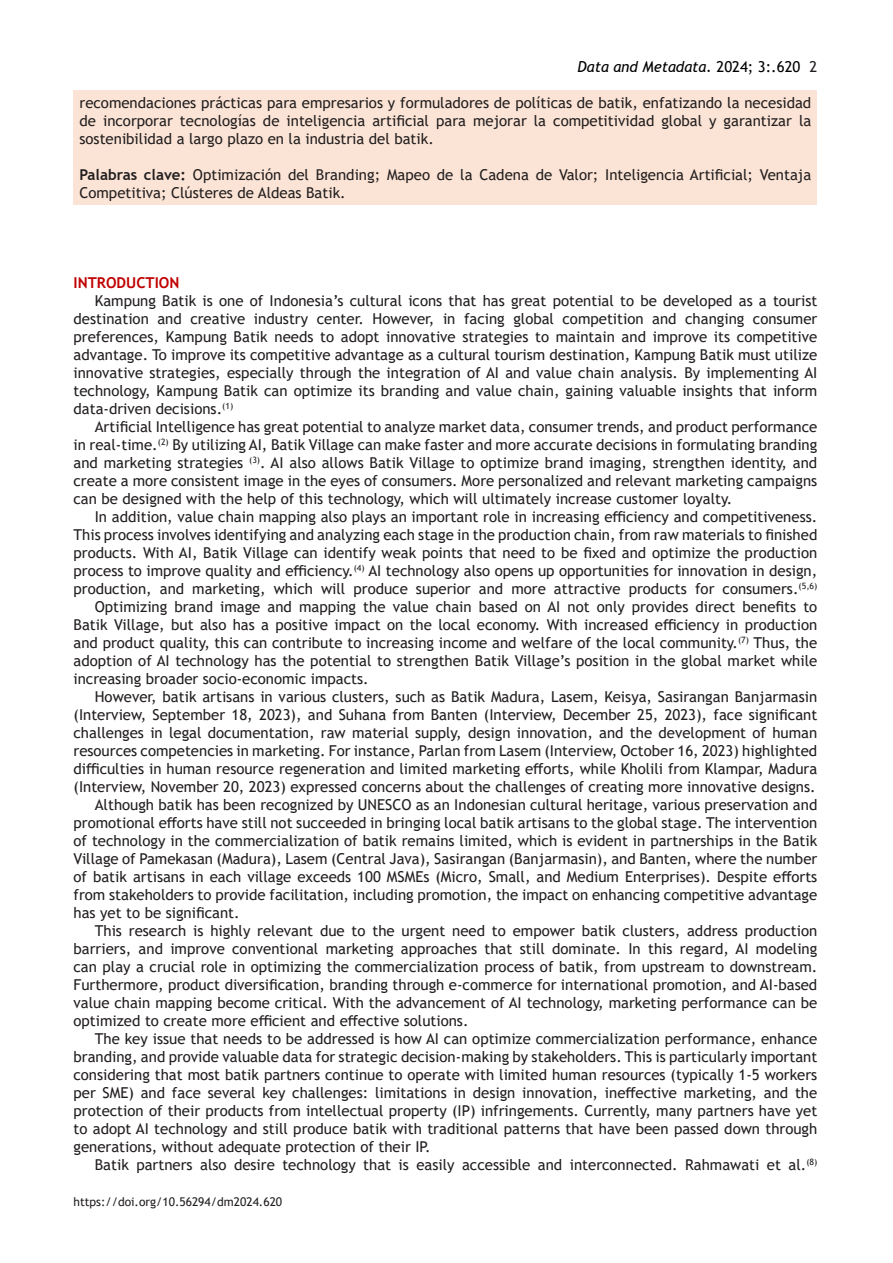
<style>
.page{position:relative;width:893px;height:1263px;background:#fff}
.page>*{position:absolute;margin:0;border:0;box-sizing:border-box;transform-origin:0 0}
.t1{font:15px/18px "Trebuchet MS";color:#231f20;text-align:justify}
.t2{font:italic 15px "Trebuchet MS";color:#000}
.t3{font:700 15px "Trebuchet MS";color:#c00000}
.t4{font:12px "Trebuchet MS";color:#231f20}
.s1{font-style:normal}
.s2{font-style:normal;color:#231f20}
.s3{font-weight:700}
</style>
<div class="page">
<div style="left:74px;top:90px;width:743px;height:114px;background:#fbe4d5"></div>
<p class="t2" style="left:578px;top:58px;width:241px">Data and Metadata. <span class="s1">2024; 3:.620</span> <span class="s2">2</span></p>
<p class="t1" style="left:80px;top:94px;width:733px">recomendaciones prácticas para empresarios y formuladores de políticas de batik, enfatizando la necesidad de incorporar tecnologías de inteligencia artificial para mejorar la competitividad global y garantizar la sostenibilidad a largo plazo en la industria del batik.</p>
<p class="t1" style="left:80px;top:166px;width:733px"><span class="s3">Palabras clave:</span> Optimización del Branding; Mapeo de la Cadena de Valor; Inteligencia Artificial; Ventaja<br>Competitiva; Clústeres de Aldeas Batik.</p>
<p class="t3" style="left:74px;top:273px;width:107px">INTRODUCTION</p>
<p class="t1" style="left:74px;top:292px;width:745px;text-indent:21px">Kampung Batik is one of Indonesia’s cultural icons that has great potential to be developed as a tourist destination and creative industry center. However, in facing global competition and changing consumer preferences, Kampung Batik needs to adopt innovative strategies to maintain and improve its competitive advantage. To improve its competitive advantage as a cultural tourism destination, Kampung Batik must utilize innovative strategies, especially through the integration of AI and value chain analysis. By implementing AI technology, Kampung Batik can optimize its branding and value chain, gaining valuable insights that inform data-driven decisions.<sup>(1)</sup></p>
<p class="t1" style="left:74px;top:418px;width:745px;text-indent:21px">Artificial Intelligence has great potential to analyze market data, consumer trends, and product performance in real-time.<sup>(2)</sup> By utilizing AI, Batik Village can make faster and more accurate decisions in formulating branding and marketing strategies <sup>(3)</sup>. AI also allows Batik Village to optimize brand imaging, strengthen identity, and create a more consistent image in the eyes of consumers. More personalized and relevant marketing campaigns can be designed with the help of this technology, which will ultimately increase customer loyalty.</p>
<p class="t1" style="left:74px;top:508px;width:745px;text-indent:21px">In addition, value chain mapping also plays an important role in increasing efficiency and competitiveness.<br>This process involves identifying and analyzing each stage in the production chain, from raw materials to finished products. With AI, Batik Village can identify weak points that need to be fixed and optimize the production process to improve quality and efficiency.<sup>(4)</sup> AI technology also opens up opportunities for innovation in design, production, and marketing, which will produce superior and more attractive products for consumers.<sup>(5,6)</sup></p>
<p class="t1" style="left:74px;top:598px;width:745px;text-indent:21px">Optimizing brand image and mapping the value chain based on AI not only provides direct benefits to Batik Village, but also has a positive impact on the local economy. With increased efficiency in production and product quality, this can contribute to increasing income and welfare of the local community.<sup>(7)</sup> Thus, the adoption of AI technology has the potential to strengthen Batik Village’s position in the global market while increasing broader socio-economic impacts.</p>
<p class="t1" style="left:74px;top:688px;width:745px;text-indent:21px">However, batik artisans in various clusters, such as Batik Madura, Lasem, Keisya, Sasirangan Banjarmasin (Interview, September 18, 2023), and Suhana from Banten (Interview, December 25, 2023), face significant challenges in legal documentation, raw material supply, design innovation, and the development of human resources competencies in marketing. For instance, Parlan from Lasem (Interview, October 16, 2023) highlighted difficulties in human resource regeneration and limited marketing efforts, while Kholili from Klampar, Madura (Interview, November 20, 2023) expressed concerns about the challenges of creating more innovative designs.</p>
<p class="t1" style="left:74px;top:796px;width:745px;text-indent:21px">Although batik has been recognized by UNESCO as an Indonesian cultural heritage, various preservation and promotional efforts have still not succeeded in bringing local batik artisans to the global stage. The intervention of technology in the commercialization of batik remains limited, which is evident in partnerships in the Batik Village of Pamekasan (Madura), Lasem (Central Java), Sasirangan (Banjarmasin), and Banten, where the number of batik artisans in each village exceeds 100 MSMEs (Micro, Small, and Medium Enterprises). Despite efforts from stakeholders to provide facilitation, including promotion, the impact on enhancing competitive advantage has yet to be significant.</p>
<p class="t1" style="left:74px;top:922px;width:745px;text-indent:21px">This research is highly relevant due to the urgent need to empower batik clusters, address production barriers, and improve conventional marketing approaches that still dominate. In this regard, AI modeling can play a crucial role in optimizing the commercialization process of batik, from upstream to downstream.<br>Furthermore, product diversification, branding through e-commerce for international promotion, and AI-based value chain mapping become critical. With the advancement of AI technology, marketing performance can be optimized to create more efficient and effective solutions.</p>
<p class="t1" style="left:74px;top:1030px;width:745px;text-indent:21px">The key issue that needs to be addressed is how AI can optimize commercialization performance, enhance branding, and provide valuable data for strategic decision-making by stakeholders. This is particularly important considering that most batik partners continue to operate with limited human resources (typically 1-5 workers per SME) and face several key challenges: limitations in design innovation, ineffective marketing, and the protection of their products from intellectual property (IP) infringements. Currently, many partners have yet to adopt AI technology and still produce batik with traditional patterns that have been passed down through generations, without adequate protection of their IP.</p>
<p class="t1" style="left:95px;top:1156px;width:724px">Batik partners also desire technology that is easily accessible and interconnected. Rahmawati et al.<sup>(8)</sup></p>
<p class="t4" style="left:74px;top:1194px;width:210px">https://doi.org/10.56294/dm2024.620</p>
</div>
